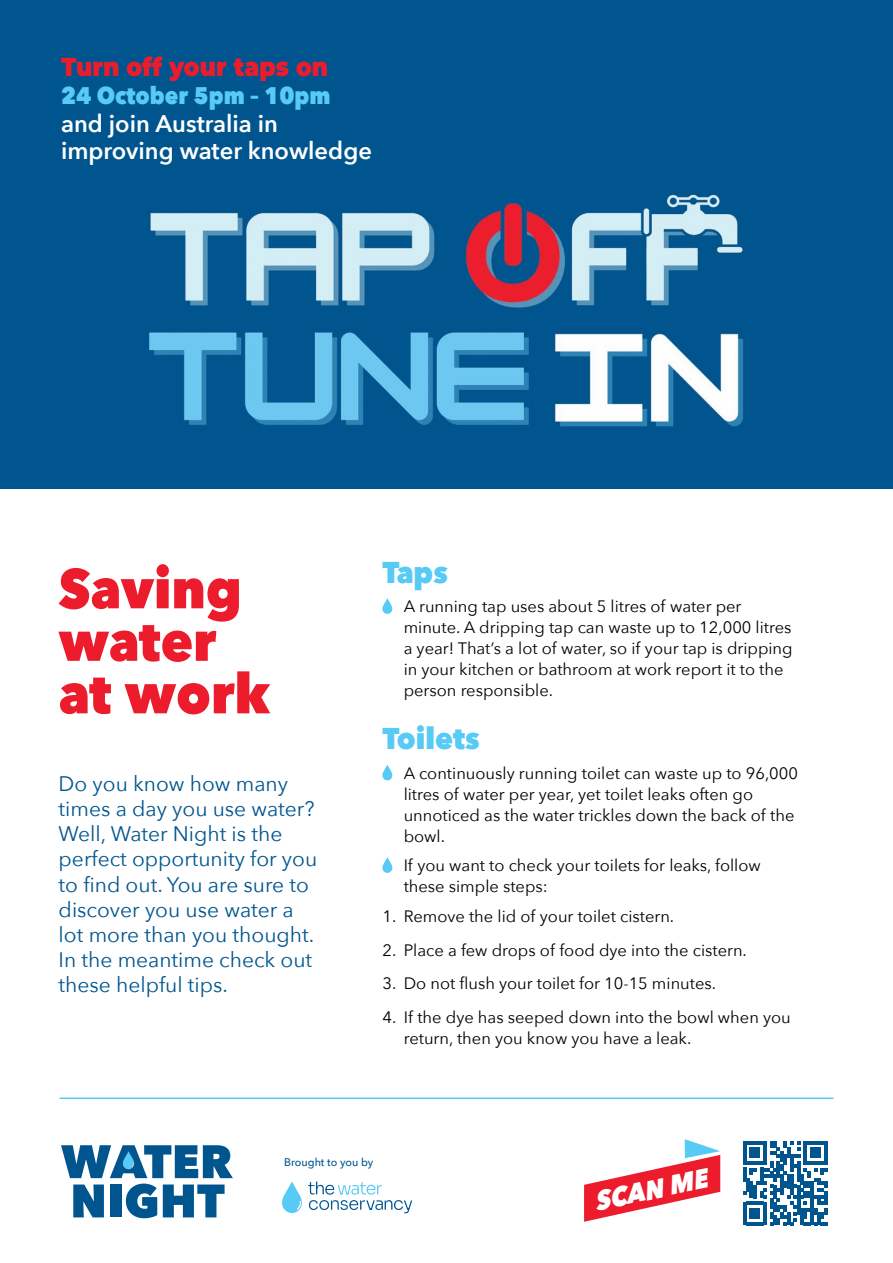
<style>
.page{position:relative;width:893px;height:1263px;background:#fff}
.page>*{position:absolute;margin:0;border:0;box-sizing:border-box;transform-origin:0 0}
.t1{font:800 55.5px/52.5px "Avenir Next";color:#ed1c2d;scale:.93 1}
.t2{font:800 30px "Avenir Next";color:#57caf5;scale:.95 1}
.t3{font:italic 800 26.85px "Avenir Next";color:#fff;scale:.9 1}
.t4{font:900 25.95px "Montserrat";color:#ed1c2d;scale:.9 1}
.t5{font:600 24px/27.8px "Avenir Next";color:#fff}
.t6{font:800 24px "Avenir Next";color:#57caf5;scale:.9 1}
.t7{font:21px/25.2px "Avenir Next";color:#00558f}
.t8{font:16.5px/21px "Avenir Next";color:#000}
.t9{font:500 10.95px "Avenir Next";color:#00558f}
</style>
<div class="page">
<div style="left:0;top:0;width:893px;height:489px;background:#00558f"></div>
<hr style="left:60px;top:1097px;width:773px;height:2px;background:#57caf5">
<svg style="left:61px;top:1145px;width:172px;height:73px"></svg>
<svg style="left:308px;top:1181px;width:104px;height:32px"></svg>
<svg style="left:282px;top:1181px;width:20px;height:32px"></svg>
<svg style="left:743px;top:1141px;width:84px;height:84px"></svg>
<svg style="left:584px;top:1139px;width:136px;height:83px"></svg>
<img style="left:149px;top:194px;width:594px;height:233px">
<svg style="left:382px;top:598px;width:11px;height:16px"></svg>
<svg style="left:382px;top:765px;width:11px;height:16px"></svg>
<svg style="left:382px;top:857px;width:11px;height:16px"></svg>
<h3 class="t4" style="left:61px;top:47px;width:298px">Turn off your taps on</h3>
<h3 class="t6" style="left:61px;top:81px;width:301px">24 October 5pm – 10pm</h3>
<h3 class="t5" style="left:61px;top:109px;width:312px">and join Australia in improving water knowledge</h3>
<h1 class="t1" style="left:59px;top:562px;width:229px">Saving water at work</h1>
<p class="t7" style="left:59px;top:770px;width:260px">Do you know how many times a day you use water?<br>Well, Water Night is the perfect opportunity for you to find out. You are sure to discover you use water a lot more than you thought.<br>In the meantime check out these helpful tips.</p>
<h2 class="t2" style="left:382px;top:554px;width:71px">Taps</h2>
<p class="t8" style="left:404px;top:595px;width:390px">A running tap uses about 5 litres of water per minute. A dripping tap can waste up to 12,000 litres a year! That’s a lot of water, so if your tap is dripping in your kitchen or bathroom at work report it to the person responsible.</p>
<h2 class="t2" style="left:382px;top:720px;width:104px">Toilets</h2>
<p class="t8" style="left:404px;top:762px;width:396px">A continuously running toilet can waste up to 96,000 litres of water per year, yet toilet leaks often go unnoticed as the water trickles down the back of the bowl.</p>
<p class="t8" style="left:404px;top:854px;width:359px">If you want to check your toilets for leaks, follow these simple steps:</p>
<p class="t8" style="left:382px;top:905px;width:293px">1. Remove the lid of your toilet cistern.</p>
<p class="t8" style="left:382px;top:939px;width:366px">2. Place a few drops of food dye into the cistern.</p>
<p class="t8" style="left:382px;top:972px;width:335px">3. Do not flush your toilet for 10-15 minutes.</p>
<p class="t8" style="left:404px;top:1006px;width:389px;text-indent:-21px">4. If the dye has seeped down into the bowl when you return, then you know you have a leak.</p>
<p class="t9" style="left:284px;top:1153px;width:91px">Brought to you by</p>
<h3 class="t3" style="left:591px;top:1185px;width:129px;rotate:-12deg">SCAN ME</h3>
</div>
